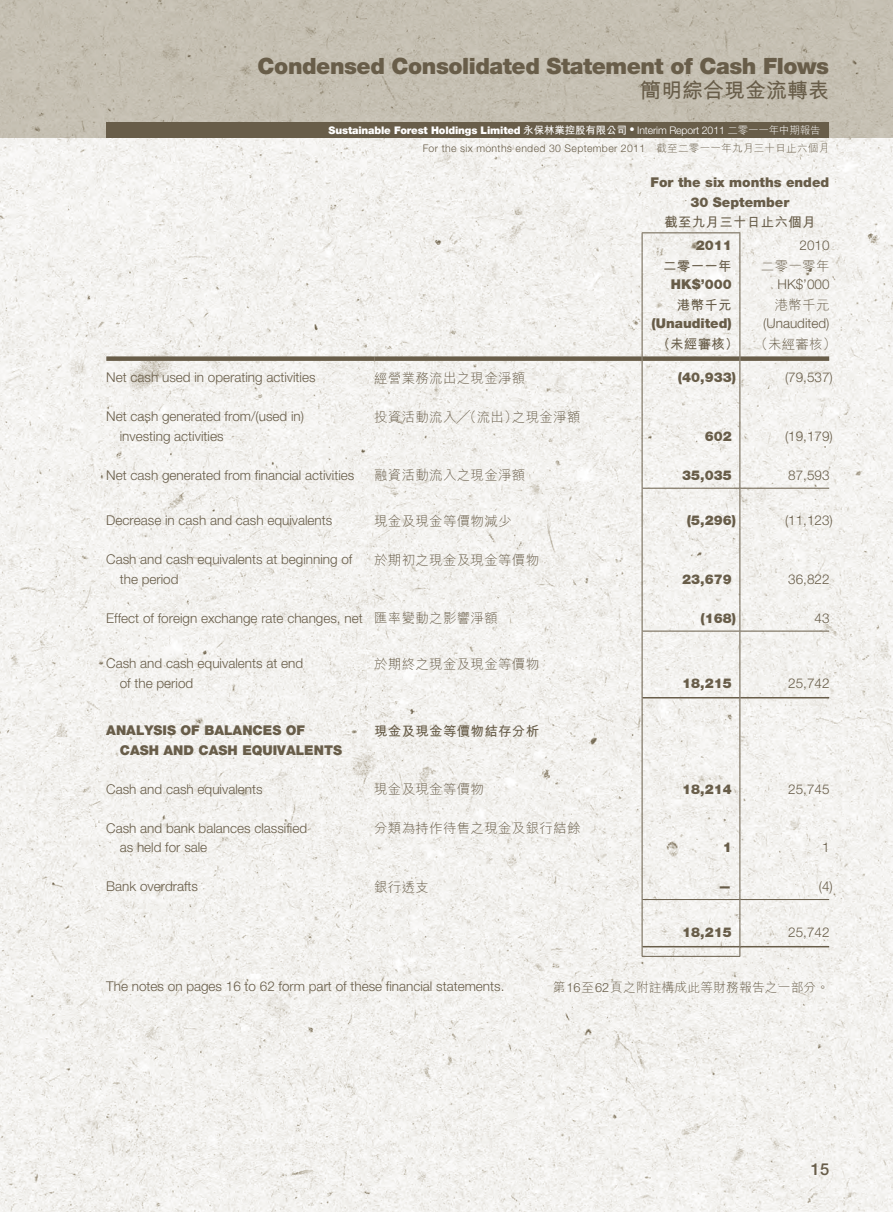
<style>
.page{position:relative;width:893px;height:1212px;background:#fff}
.page>*{position:absolute;margin:0;border:0;box-sizing:border-box;transform-origin:0 0}
.t1{font:900 22.5px "Helvetica Neue LT Std";letter-spacing:-.02em;color:#685d49}
.t2{font:700 21px "M Hei HK";color:#685d49}
.t3{font:500 16.5px "Helvetica Neue LT Std";color:#685d49}
.t4{font:300 13.5px/19.5px "Helvetica Neue LT Std";color:#685d49}
.t5{font:900 13.5px/19.5px "Helvetica Neue LT Std";color:#685d49;text-align:center}
.t6{font:300 13.5px "M Hei HK";letter-spacing:.02em;color:#685d49}
.t7{font:700 13.5px "M Hei HK";letter-spacing:.02em;color:#685d49}
.t8{font:300 12.75px "M Hei HK";letter-spacing:.01em;color:#685d49}
.t9{font:900 10.5px "Helvetica Neue LT Std";letter-spacing:-.015em;color:#fff}
.t10{font:300 10.5px "Helvetica Neue LT Std";letter-spacing:.03em;color:#685d49}
.s1{font-family:"M Hei HK";font-weight:700}
.s2{font-family:"Univers LT Std";font-weight:300}
.s3{font-weight:300}
.s4{font-family:"M Hei HK";font-weight:300}
.s5{font-family:"M Hei HK"}
.s6{font-family:"Helvetica Neue LT Std"}
</style>
<div class="page">
<img style="left:0;top:138px;width:893px;height:1074px">
<div style="left:0;top:0;width:893px;height:138px;background:#c5bfb2"></div>
<div style="left:106px;top:122px;width:723px;height:16px;background:#685d49"></div>
<hr style="left:642px;top:232px;width:98px;height:1px;background:#685d49">
<svg style="left:642px;top:233px;width:1px;height:171px"></svg>
<svg style="left:739px;top:233px;width:1px;height:171px"></svg>
<hr style="left:642px;top:404px;width:1px;height:39px;background:#685d49">
<hr style="left:739px;top:404px;width:1px;height:39px;background:#685d49">
<svg style="left:642px;top:443px;width:1px;height:104px"></svg>
<svg style="left:739px;top:443px;width:1px;height:104px"></svg>
<hr style="left:642px;top:547px;width:1px;height:39px;background:#685d49">
<hr style="left:739px;top:547px;width:1px;height:39px;background:#685d49">
<svg style="left:642px;top:586px;width:1px;height:65px"></svg>
<svg style="left:739px;top:586px;width:1px;height:65px"></svg>
<hr style="left:642px;top:651px;width:1px;height:39px;background:#685d49">
<hr style="left:739px;top:651px;width:1px;height:39px;background:#685d49">
<svg style="left:642px;top:690px;width:1px;height:28px"></svg>
<svg style="left:739px;top:690px;width:1px;height:28px"></svg>
<hr style="left:642px;top:718px;width:1px;height:39px;background:#685d49">
<hr style="left:739px;top:718px;width:1px;height:39px;background:#685d49">
<svg style="left:642px;top:757px;width:1px;height:58px"></svg>
<svg style="left:739px;top:757px;width:1px;height:58px"></svg>
<hr style="left:642px;top:815px;width:1px;height:39px;background:#685d49">
<hr style="left:739px;top:815px;width:1px;height:39px;background:#685d49">
<svg style="left:642px;top:854px;width:1px;height:102px"></svg>
<svg style="left:739px;top:854px;width:1px;height:102px"></svg>
<hr style="left:642px;top:956px;width:98px;height:1px;background:#685d49">
<div style="left:106px;top:356px;width:268px;height:5px;background:#685d49"></div>
<div style="left:374px;top:356px;width:268px;height:5px;background:#685d49"></div>
<div style="left:642px;top:356px;width:97px;height:5px;background:#685d49"></div>
<div style="left:740px;top:356px;width:89px;height:5px;background:#685d49"></div>
<hr style="left:642px;top:488px;width:97px;height:1px;background:#685d49">
<hr style="left:740px;top:488px;width:89px;height:1px;background:#685d49">
<hr style="left:642px;top:631px;width:97px;height:1px;background:#685d49">
<hr style="left:740px;top:631px;width:89px;height:1px;background:#685d49">
<hr style="left:642px;top:697px;width:97px;height:1px;background:#685d49">
<hr style="left:740px;top:697px;width:89px;height:1px;background:#685d49">
<hr style="left:642px;top:899px;width:97px;height:1px;background:#685d49">
<hr style="left:740px;top:899px;width:89px;height:1px;background:#685d49">
<hr style="left:642px;top:946px;width:97px;height:1px;background:#685d49">
<hr style="left:740px;top:946px;width:89px;height:1px;background:#685d49">
<h1 class="t1" style="left:258px;top:53px;width:573px">Condensed Consolidated Statement of Cash Flows</h1>
<h2 class="t2" style="left:640px;top:75px;width:190px">簡明綜合現金流轉表</h2>
<p class="t9" style="left:329px;top:124px;width:494px">Sustainable Forest Holdings Limited <span class="s1">永保林業控股有限公司</span> <span class="s2">•</span> <span class="s3">Interim Report 2011</span> <span class="s4">二零一一年中期報告</span></p>
<p class="t10" style="left:423px;top:142px;width:408px">For the six months ended 30 September 2011 <span class="s5">截至二零一一年九月三十日止六個月</span></p>
<p class="t5" style="left:650px;top:173px;width:180px">For the six months ended<br>30 September</p>
<p class="t7" style="left:664px;top:212px;width:153px">截至九月三十日止六個月</p>
<p class="t5" style="left:696px;top:236px;width:38px">2011</p>
<p class="t4" style="left:799px;top:236px;width:32px">2010</p>
<p class="t7" style="left:663px;top:256px;width:70px">二零一一年</p>
<p class="t6" style="left:761px;top:259px;width:70px">二零一零年</p>
<p class="t5" style="left:671px;top:275px;width:62px">HK$’000</p>
<p class="t4" style="left:777px;top:275px;width:54px">HK$’000</p>
<p class="t7" style="left:677px;top:295px;width:56px">港幣千元</p>
<p class="t6" style="left:775px;top:298px;width:56px">港幣千元</p>
<p class="t5" style="left:651px;top:314px;width:82px">(Unaudited)</p>
<p class="t4" style="left:763px;top:314px;width:68px">(Unaudited)</p>
<p class="t7" style="left:657px;top:334px;width:181px">（未經審核） <span class="s3">（未經審核）</span></p>
<p class="t4" style="left:106px;top:367px;width:211px">Net cash used in operating activities</p>
<p class="t6" style="left:374px;top:371px;width:153px">經營業務流出之現金淨額</p>
<p class="t5" style="left:678px;top:368px;width:60px">(40,933)</p>
<p class="t4" style="left:785px;top:367px;width:49px">(79,537)</p>
<p class="t4" style="left:120px;top:406px;width:186px;text-indent:-13px">Net cash generated from/(used in) investing activities</p>
<p class="t6" style="left:374px;top:410px;width:208px">投資活動流入╱（流出）之現金淨額</p>
<p class="t5" style="left:705px;top:426px;width:29px">602</p>
<p class="t4" style="left:785px;top:426px;width:49px">(19,179)</p>
<p class="t4" style="left:106px;top:465px;width:250px">Net cash generated from financial activities</p>
<p class="t6" style="left:374px;top:469px;width:153px">融資活動流入之現金淨額</p>
<p class="t5" style="left:682px;top:465px;width:51px">35,035</p>
<p class="t4" style="left:788px;top:465px;width:43px">87,593</p>
<p class="t4" style="left:106px;top:510px;width:228px">Decrease in cash and cash equivalents</p>
<p class="t6" style="left:374px;top:514px;width:139px">現金及現金等價物減少</p>
<p class="t5" style="left:687px;top:511px;width:51px">(5,296)</p>
<p class="t4" style="left:785px;top:510px;width:49px">(11,123)</p>
<p class="t4" style="left:120px;top:549px;width:234px;text-indent:-14px">Cash and cash equivalents at beginning of the period</p>
<p class="t6" style="left:374px;top:553px;width:166px">於期初之現金及現金等價物</p>
<p class="t5" style="left:682px;top:569px;width:51px">23,679</p>
<p class="t4" style="left:788px;top:569px;width:43px">36,822</p>
<p class="t4" style="left:106px;top:608px;width:393px">Effect of foreign exchange rate changes, net <span class="s5">匯率變動之影響淨額</span></p>
<p class="t5" style="left:700px;top:608px;width:37px">(168)</p>
<p class="t4" style="left:814px;top:608px;width:17px">43</p>
<p class="t4" style="left:120px;top:653px;width:185px;text-indent:-14px">Cash and cash equivalents at end of the period</p>
<p class="t6" style="left:374px;top:657px;width:166px">於期終之現金及現金等價物</p>
<p class="t5" style="left:682px;top:673px;width:51px">18,215</p>
<p class="t4" style="left:788px;top:673px;width:43px">25,742</p>
<p class="t5" style="left:120px;top:720px;width:224px;text-align:left;text-indent:-14px">ANALYSIS OF BALANCES OF<br>CASH AND CASH EQUIVALENTS</p>
<p class="t7" style="left:374px;top:721px;width:166px">現金及現金等價物結存分析</p>
<p class="t4" style="left:106px;top:779px;width:158px">Cash and cash equivalents</p>
<p class="t6" style="left:374px;top:782px;width:111px">現金及現金等價物</p>
<p class="t5" style="left:682px;top:779px;width:51px">18,214</p>
<p class="t4" style="left:788px;top:779px;width:43px">25,745</p>
<p class="t4" style="left:120px;top:818px;width:189px;text-indent:-14px">Cash and bank balances classified as held for sale</p>
<p class="t6" style="left:374px;top:821px;width:208px">分類為持作待售之現金及銀行結餘</p>
<p class="t5" style="left:723px;top:837px;width:11px">1</p>
<p class="t4" style="left:822px;top:837px;width:9px">1</p>
<p class="t4" style="left:106px;top:876px;width:93px">Bank overdrafts</p>
<p class="t6" style="left:374px;top:880px;width:56px">銀行透支</p>
<p class="t5" style="left:718px;top:876px;width:15px">—</p>
<p class="t4" style="left:819px;top:876px;width:16px">(4)</p>
<p class="t5" style="left:682px;top:922px;width:51px">18,215</p>
<p class="t4" style="left:788px;top:922px;width:43px">25,742</p>
<p class="t4" style="left:106px;top:976px;width:400px">The notes on pages 16 to 62 form part of these financial statements.</p>
<p class="t8" style="left:553px;top:980px;width:278px">第<span class="s6">16</span>至<span class="s6">62</span>頁之附註構成此等財務報告之一部分。</p>
<p class="t3" style="left:811px;top:1159px;width:20px">15</p>
</div>
